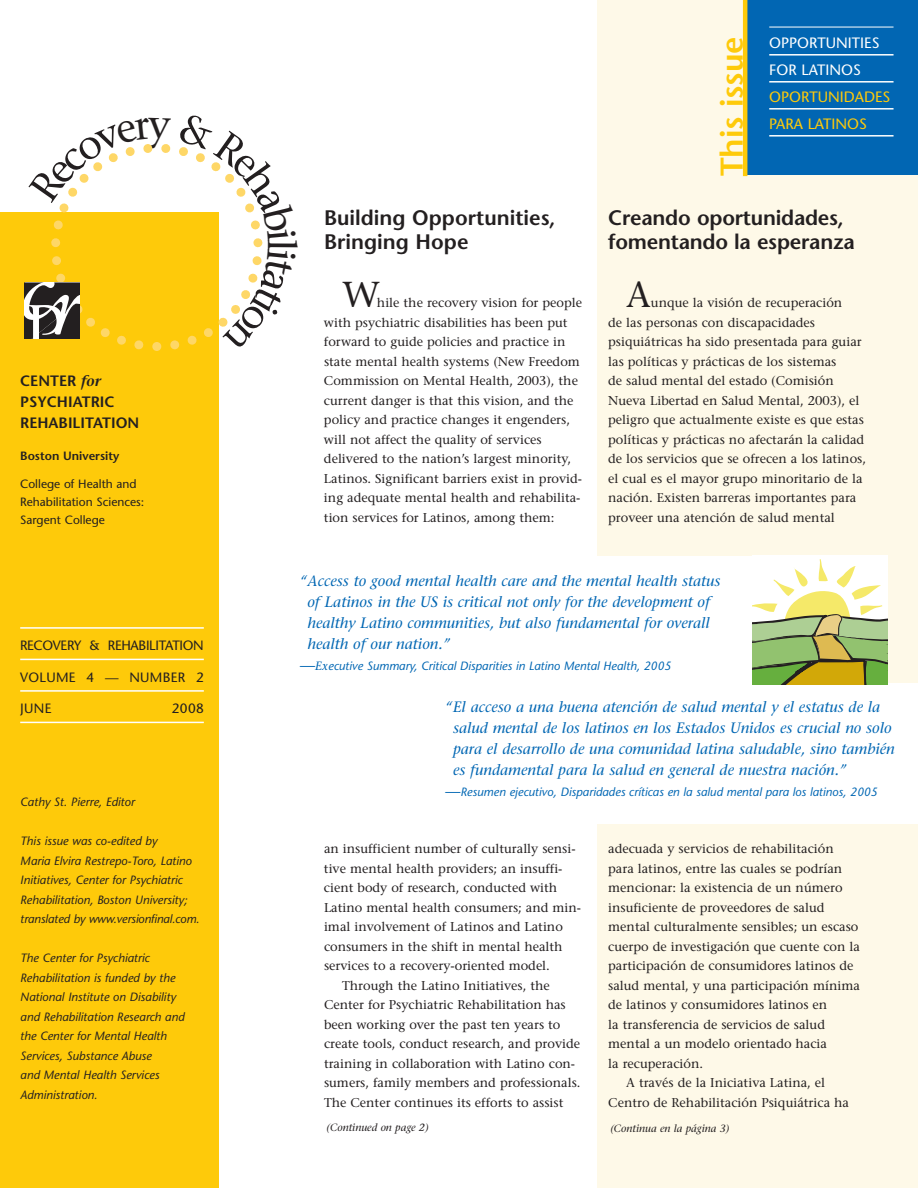
<style>
.page{position:relative;width:918px;height:1188px;background:#fff}
.page>*{position:absolute;margin:0;border:0;box-sizing:border-box;transform-origin:0 0}
.t1{font:40.5px "Stone Serif";color:#231f20}
.t2{font:36px "Stone Serif";color:#231f20}
.t3{font:600 31.5px "Stone Sans";letter-spacing:-.005em;color:#feca0a}
.t4{font:600 21px/24px "Stone Sans";letter-spacing:-.01em;color:#231f20}
.t5{font:italic 15px/21px "Stone Serif";color:#0166b3}
.t6{font:600 15px/21px "Stone Sans";color:#231f20}
.t7{font:15px/27px "Stone Sans";color:#feca0a}
.t8{font:15px/27px "Stone Sans";color:#fff}
.t9{font:13.5px "Stone Sans";letter-spacing:-.025em;color:#231f20}
.t10{font:13.5px "Stone Sans";letter-spacing:.025em;color:#231f20}
.t11{font:12.75px/19.5px "Stone Serif";color:#231f20}
.t12{font:italic 12px/19.5px "Stone Sans";color:#231f20}
.t13{font:italic 12px "Stone Sans";color:#0166b3}
.t14{font:12px/18px "Stone Sans";color:#231f20}
.t15{font:600 12px "Stone Sans";color:#231f20}
.t16{font:italic 10.5px "Stone Serif";color:#231f20}
.s1{font-family:"Stone Serif";font-style:italic}
.s2{font-family:"Stone Serif";font-size:15px}
.s3{font-family:"Stone Serif"}
</style>
<div class="page">
<div style="left:597px;top:0;width:321px;height:1188px;background:#fef9e8"></div>
<div style="left:0;top:212px;width:219px;height:976px;background:#feca0a"></div>
<hr style="left:20px;top:627px;width:184px;height:2px;background:#fff">
<hr style="left:20px;top:659px;width:184px;height:1px;background:#fff">
<hr style="left:20px;top:690px;width:184px;height:2px;background:#fff">
<hr style="left:20px;top:722px;width:184px;height:1px;background:#fff">
<svg style="left:47px;top:203px;width:216px;height:147px"></svg>
<svg style="left:152px;top:342px;width:9px;height:9px"></svg>
<svg style="left:25px;top:283px;width:55px;height:56px"></svg>
<div style="left:282px;top:556px;width:470px;height:268px;background:#fff"></div>
<div style="left:428px;top:683px;width:490px;height:141px;background:#fff"></div>
<div style="left:746px;top:0;width:172px;height:175px;background:#0166b3"></div>
<hr style="left:769px;top:27px;width:125px;height:1px;background:#fff">
<hr style="left:769px;top:54px;width:125px;height:2px;background:#fff">
<hr style="left:769px;top:81px;width:125px;height:2px;background:#fff">
<hr style="left:769px;top:108px;width:125px;height:2px;background:#fff">
<hr style="left:769px;top:135px;width:125px;height:2px;background:#fff">
<hr style="left:743px;top:0;width:4px;height:176px;background:#feca0a">
<svg style="left:752px;top:556px;width:136px;height:128px"></svg>
<svg style="left:68px;top:144px;width:103px;height:53px"></svg>
<svg style="left:178px;top:147px;width:85px;height:94px"></svg>
<svg style="left:222px;top:249px;width:41px;height:101px"></svg>
<p class="t6" style="left:20px;top:372px;width:121px">CENTER <span class="s1">for<br></span>PSYCHIATRIC<br>REHABILITATION</p>
<p class="t15" style="left:20px;top:451px;width:101px">Boston University</p>
<p class="t14" style="left:20px;top:476px;width:126px">College of Health and<br>Rehabilitation Sciences:<br>Sargent College</p>
<p class="t9" style="left:20px;top:640px;width:185px">RECOVERY &amp; REHABILITATION</p>
<p class="t10" style="left:20px;top:672px;width:185px">VOLUME 4 — NUMBER 2</p>
<p class="t9" style="left:20px;top:703px;width:33px">JUNE</p>
<p class="t9" style="left:172px;top:703px;width:33px">2008</p>
<p class="t12" style="left:20px;top:793px;width:116px">Cathy St. Pierre, Editor</p>
<p class="t12" style="left:20px;top:832px;width:181px">This issue was co-edited by<br>Maria Elvira Restrepo-Toro, Latino Initiatives, Center for Psychiatric Rehabilitation, Boston University; translated by www.versionfinal.com.</p>
<p class="t12" style="left:20px;top:949px;width:166px">The Center for Psychiatric<br>Rehabilitation is funded by the<br>National Institute on Disability and Rehabilitation Research and the Center for Mental Health<br>Services, Substance Abuse<br>and Mental Health Services<br>Administration.</p>
<h1 class="t1" style="left:298px;top:239px;width:14px;rotate:90deg">l</h1>
<h3 class="t4" style="left:324px;top:208px;width:233px">Building Opportunities,<br>Bringing Hope</h3>
<h2 class="t2" style="left:342px;top:281px;width:40px">W</h2>
<p class="t11" style="left:324px;top:294px;width:260px;text-indent:53px">hile the recovery vision for people with psychiatric disabilities has been put forward to guide policies and practice in state mental health systems (New Freedom Commission on Mental Health, 2003), the current danger is that this vision, and the policy and practice changes it engenders, will not affect the quality of services delivered to the nation’s largest minority, Latinos. Significant barriers exist in provid&shy;ing adequate mental health and rehabilita&shy;tion services for Latinos, among them:</p>
<h3 class="t3" style="left:720px;top:176px;width:141px;rotate:-90deg">This issue</h3>
<p class="t8" style="left:769px;top:30px;width:112px">OPPORTUNITIES<br>FOR LATINOS</p>
<p class="t7" style="left:769px;top:84px;width:123px">OPORTUNIDADES<br>PARA LATINOS</p>
<h3 class="t4" style="left:608px;top:208px;width:248px">Creando oportunidades, fomentando la esperanza</h3>
<h2 class="t2" style="left:626px;top:281px;width:26px">A</h2>
<p class="t11" style="left:608px;top:294px;width:259px;text-indent:43px">unque la visión de recuperación<br>de las personas con discapacidades psiquiátricas ha sido presentada para guiar las políticas y prácticas de los sistemas<br>de salud mental del estado (Comisión Nueva Libertad en Salud Mental, 2003), el peligro que actualmente existe es que estas políticas y prácticas no afectarán la calidad de los servicios que se ofrecen a los latinos, el cual es el mayor grupo minoritario de la nación. Existen barreras importantes para proveer una atención de salud mental</p>
<p class="t5" style="left:308px;top:571px;width:415px;text-indent:-8px">“Access to good mental health care and the mental health status of Latinos in the US is critical not only for the development of healthy Latino communities, but also fundamental for overall health of our nation.”</p>
<p class="t13" style="left:300px;top:661px;width:373px"><span class="s2">—</span><span class="s3">Ex</span>ecutive Summary, Critical Disparities in Latino Mental Health, 2005</p>
<p class="t5" style="left:453px;top:698px;width:443px;text-indent:-8px">“El acceso a una buena atención de salud mental y el estatus de la salud mental de los latinos en los Estados Unidos es crucial no solo para el desarrollo de una comunidad latina saludable, sino también es fundamental para la salud en general de nuestra nación.”</p>
<p class="t13" style="left:446px;top:787px;width:434px"><span class="s2">—</span>Resumen ejecutivo, Disparidades críticas en la salud mental para los latinos, 2005</p>
<p class="t11" style="left:324px;top:840px;width:253px">an insufficient number of culturally sensi-</p>
<p class="t11" style="left:324px;top:860px;width:240px">tive mental health providers; an insuffi-</p>
<p class="t11" style="left:324px;top:879px;width:235px">cient body of research, conducted with</p>
<p class="t11" style="left:324px;top:899px;width:259px">Latino mental health consumers; and min-</p>
<p class="t11" style="left:324px;top:918px;width:240px">imal involvement of Latinos and Latino</p>
<p class="t11" style="left:324px;top:938px;width:240px">consumers in the shift in mental health</p>
<p class="t11" style="left:324px;top:957px;width:227px">services to a recovery-oriented model.</p>
<p class="t11" style="left:342px;top:977px;width:209px">Through the Latino Initiatives, the</p>
<p class="t11" style="left:324px;top:996px;width:243px">Center for Psychiatric Rehabilitation has</p>
<p class="t11" style="left:324px;top:1016px;width:238px">been working over the past ten years to</p>
<p class="t11" style="left:324px;top:1035px;width:258px">create tools, conduct research, and provide</p>
<p class="t11" style="left:324px;top:1055px;width:253px">training in collaboration with Latino con-</p>
<p class="t11" style="left:324px;top:1074px;width:258px">sumers, family members and professionals.</p>
<p class="t11" style="left:324px;top:1094px;width:241px">The Center continues its efforts to assist</p>
<p class="t11" style="left:608px;top:840px;width:227px">adecuada y servicios de rehabilitación</p>
<p class="t11" style="left:608px;top:860px;width:236px">para latinos, entre las cuales se podrían</p>
<p class="t11" style="left:608px;top:879px;width:236px">mencionar: la existencia de un número</p>
<p class="t11" style="left:608px;top:899px;width:218px">insuficiente de proveedores de salud</p>
<p class="t11" style="left:608px;top:918px;width:252px">mental culturalmente sensibles; un escaso</p>
<p class="t11" style="left:608px;top:938px;width:253px">cuerpo de investigación que cuente con la</p>
<p class="t11" style="left:608px;top:957px;width:247px">participación de consumidores latinos de</p>
<p class="t11" style="left:608px;top:977px;width:253px">salud mental, y una participación mínima</p>
<p class="t11" style="left:608px;top:996px;width:221px">de latinos y consumidores latinos en</p>
<p class="t11" style="left:608px;top:1016px;width:218px">la transferencia de servicios de salud</p>
<p class="t11" style="left:608px;top:1035px;width:220px">mental a un modelo orientado hacia</p>
<p class="t11" style="left:608px;top:1055px;width:96px">la recuperación.</p>
<p class="t11" style="left:626px;top:1074px;width:200px">A través de la Iniciativa Latina, el</p>
<p class="t11" style="left:608px;top:1094px;width:242px">Centro de Rehabilitación Psiquiátrica ha</p>
<p class="t16" style="left:327px;top:1123px;width:103px">(Continued on page 2)</p>
<p class="t16" style="left:610px;top:1124px;width:121px">(Continua en la página 3)</p>
</div>
